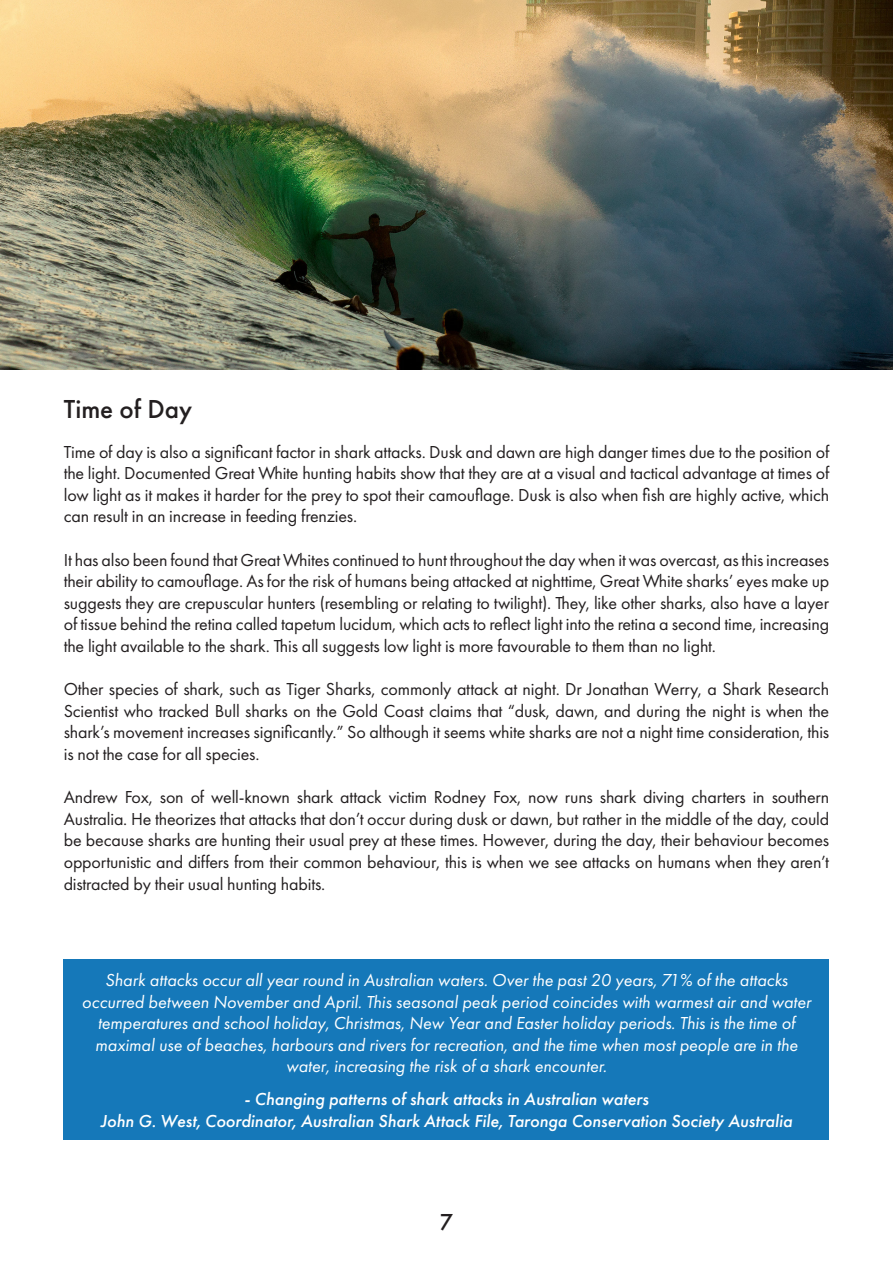
<style>
.page{position:relative;width:893px;height:1263px;background:#fff}
.page>*{position:absolute;margin:0;border:0;box-sizing:border-box;transform-origin:0 0}
.t1{font:500 27px "Futura PT";color:#231f20}
.t2{font:500 24px "Futura PT";color:#231f20}
.t3{font:18px/21.6px "Futura PT";letter-spacing:-.01em;color:#231f20;text-align:justify}
.t4{font:italic 18px/21.6px "Futura PT";color:#fff;text-align:center}
.t5{font:italic 500 18px "Futura PT";color:#fff}
</style>
<div class="page">
<img style="left:0;top:0;width:893px;height:370px">
<div style="left:64px;top:959px;width:765px;height:181px;background:#1578b9"></div>
<p class="t1" style="left:64px;top:393px;width:130px">Time of Day</p>
<p class="t3" style="left:64px;top:441px;width:767px">Time of day is also a significant factor in shark attacks. Dusk and dawn are high danger times due to the position of the light. Documented Great White hunting habits show that they are at a visual and tactical advantage at times of low light as it makes it harder for the prey to spot their camouflage. Dusk is also when fish are highly active, which can result in an increase in feeding frenzies.</p>
<p class="t3" style="left:64px;top:549px;width:767px">It has also been found that Great Whites continued to hunt throughout the day when it was overcast, as this increases their ability to camouflage. As for the risk of humans being attacked at nighttime, Great White sharks’ eyes make up suggests they are crepuscular hunters (resembling or relating to twilight). They, like other sharks, also have a layer of tissue behind the retina called tapetum lucidum, which acts to reflect light into the retina a second time, increasing the light available to the shark. This all suggests low light is more favourable to them than no light.</p>
<p class="t3" style="left:64px;top:678px;width:767px">Other species of shark, such as Tiger Sharks, commonly attack at night. Dr Jonathan Werry, a Shark Research Scientist who tracked Bull sharks on the Gold Coast claims that “dusk, dawn, and during the night is when the shark’s movement increases significantly.” So although it seems white sharks are not a night time consideration, this is not the case for all species.</p>
<p class="t3" style="left:64px;top:786px;width:767px">Andrew Fox, son of well-known shark attack victim Rodney Fox, now runs shark diving charters in southern Australia. He theorizes that attacks that don’t occur during dusk or dawn, but rather in the middle of the day, could be because sharks are hunting their usual prey at these times. However, during the day, their behaviour becomes opportunistic and differs from their common behaviour, this is when we see attacks on humans when they aren’t distracted by their usual hunting habits.</p>
<p class="t4" style="left:82px;top:969px;width:731px">Shark attacks occur all year round in Australian waters. Over the past 20 years, 71% of the attacks occurred between November and April. This seasonal peak period coincides with warmest air and water temperatures and school holiday, Christmas, New Year and Easter holiday periods. This is the time of maximal use of beaches, harbours and rivers for recreation, and the time when most people are in the water, increasing the risk of a shark encounter.</p>
<p class="t5" style="left:244px;top:1088px;width:406px">- Changing patterns of shark attacks in Australian waters</p>
<p class="t5" style="left:100px;top:1110px;width:693px">John G. West, Coordinator, Australian Shark Attack File, Taronga Conservation Society Australia</p>
<p class="t2" style="left:440px;top:1208px;width:15px">7</p>
</div>
